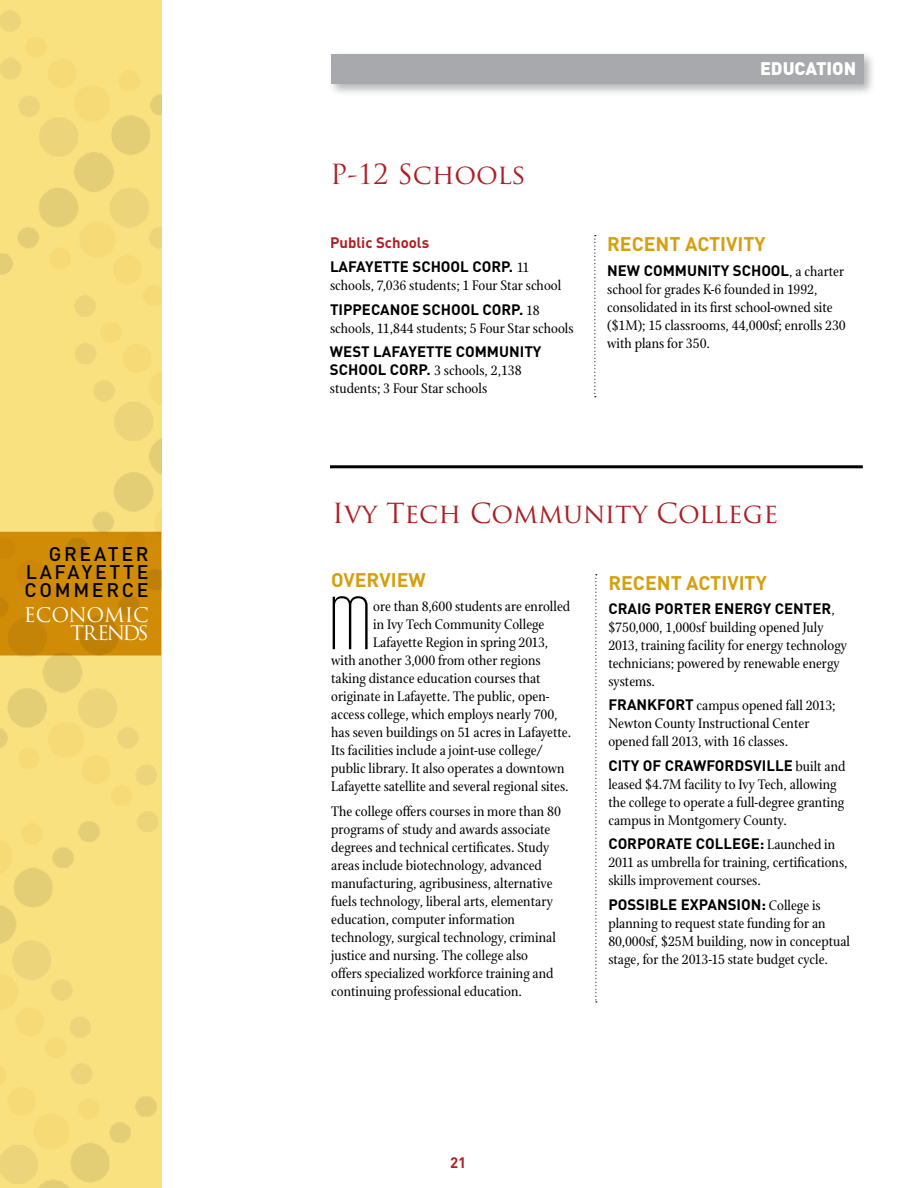
<style>
.page{position:relative;width:918px;height:1188px;background:#fff}
.page>*{position:absolute;margin:0;border:0;box-sizing:border-box;transform-origin:0 0}
.t1{font:300 75px "Solano Gothic Retro MVB";color:#000}
.t2{font:27px "Trajan Pro";color:#ad1f24}
.t3{font:700 19.5px "DIN";letter-spacing:.09em;color:#d59f0f}
.t4{font:500 19.5px/18px "DIN";letter-spacing:.14em;color:#000;text-align:justify}
.t5{font:19.5px/18px "Trajan Pro";letter-spacing:-.02em;color:#fff;text-align:right}
.t6{font:900 18px "DIN";color:#fff}
.t7{font:15px/18px "Stone Print";color:#000}
.t8{font:700 15px/24.5px "DIN";color:#000}
.t9{font:700 15px "DIN";color:#ad1f24}
.s1{color:#ad1f24}
.s2{font-family:"Stone Print";font-weight:400}
.s3{font-family:"DIN";font-weight:700}
</style>
<div class="page">
<div style="left:327px;top:50px;width:550px;height:46px;background:#000;opacity:.3"></div>
<div style="left:331px;top:54px;width:533px;height:30px;background:#a7a9ac"></div>
<svg style="left:594px;top:235px;width:2px;height:162px"></svg>
<div style="left:0;top:0;width:161px;height:1188px;background:#fae180"></div>
<svg style="left:0;top:532px;width:161px;height:124px;background:#cc8907"></svg>
<svg style="left:595px;top:574px;width:2px;height:428px"></svg>
<hr style="left:330px;top:465px;width:533px;height:3px;background:#000">
<h3 class="t4" style="left:25px;top:545px;width:126px;text-indent:24px">GREATER LAFAYETTE COMMERCE</h3>
<h3 class="t5" style="left:24px;top:606px;width:126px">ECONOMIC<br>TRENDS</h3>
<p class="t6" style="left:760px;top:56px;width:12px">EDU</p>
<p class="t6" style="left:795px;top:56px;width:22px">CATION</p>
<h2 class="t2" style="left:330px;top:157px;width:197px">P-12 Schools</h2>
<p class="t8" style="left:330px;top:229px;width:201px"><span class="s1">PUBLIC SCHOOLS<br></span>LAFAYETTE SCH OOL CORP. <span class="s2">11</span></p>
<p class="t7" style="left:330px;top:276px;width:233px">schools, 7,036 students; 1 Four Star school</p>
<p class="t8" style="left:330px;top:296px;width:211px">TIPPECANOE SCHOOL CORP. <span class="s2">18</span></p>
<p class="t7" style="left:330px;top:319px;width:245px">schools, 11,844 students; 5 Four Star schools</p>
<p class="t8" style="left:330px;top:339px;width:157px">WEST LAFAYETTE COMMUN</p>
<p class="t8" style="left:520px;top:339px;width:22px">ITY</p>
<p class="t7" style="left:330px;top:361px;width:193px"><span class="s3">SCH OOL CORP.</span> 3 schools, 2,138 students; 3 Four Star schools</p>
<h3 class="t3" style="left:607px;top:232px;width:159px">RECENT ACTIVITY</h3>
<p class="t8" style="left:607px;top:257px;width:68px">NEW COMMUN</p>
<p class="t8" style="left:708px;top:257px;width:138px">ITY SCH OOL<span class="s2">, a charter</span></p>
<p class="t7" style="left:607px;top:280px;width:240px">school for grades K-6 founded in 1992, consolidated in its first school-owned site ($1M); 15 classrooms, 44,000sf; enrolls 230 with plans for 350.</p>
<h2 class="t2" style="left:332px;top:496px;width:448px">Ivy Tech Community College</h2>
<h3 class="t3" style="left:331px;top:567px;width:96px">OVERVIEW</h3>
<p class="t7" style="left:373px;top:598px;width:199px">ore than 8,600 students are enrolled</p>
<p class="t7" style="left:373px;top:616px;width:173px">in Ivy Tech Community College</p>
<p class="t7" style="left:373px;top:634px;width:177px">Lafayette Region in spring 2013,</p>
<p class="t7" style="left:331px;top:652px;width:211px">with another 3,000 from other regions</p>
<p class="t7" style="left:331px;top:670px;width:211px">taking distance education courses that</p>
<p class="t7" style="left:331px;top:688px;width:220px">originate in Lafayette. The public, open-</p>
<p class="t7" style="left:331px;top:706px;width:228px">access college, which employs nearly 700,</p>
<p class="t7" style="left:331px;top:724px;width:242px">has seven buildings on 51 acres in Lafayette.</p>
<p class="t7" style="left:331px;top:742px;width:213px">Its facilities include a joint-use college/</p>
<p class="t7" style="left:331px;top:760px;width:235px">public library. It also operates a downtown</p>
<p class="t7" style="left:331px;top:778px;width:239px">Lafayette satellite and several regional sites.</p>
<p class="t7" style="left:331px;top:802px;width:231px">The college offers courses in more than 80 programs of study and awards associate degrees and technical certificates. Study areas include biotechnology, advanced manufacturing, agribusiness, alternative fuels technology, liberal arts, elementary education, computer information technology, surgical technology, criminal justice and nursing. The college also offers specialized workforce training and continuing professional education.</p>
<h1 class="t1" style="left:327px;top:582px;width:48px">M</h1>
<h3 class="t3" style="left:608px;top:570px;width:159px">RECENT ACTIVITY</h3>
<p class="t8" style="left:608px;top:596px;width:11px">CRA</p>
<p class="t8" style="left:637px;top:596px;width:97px">IG PORTER ENER</p>
<p class="t8" style="left:753px;top:596px;width:32px">GY CEN</p>
<p class="t8" style="left:804px;top:596px;width:32px">TER<span class="s2">,</span></p>
<p class="t7" style="left:608px;top:618px;width:240px">$750,000, 1,000sf building opened July 2013, training facility for energy technology technicians; powered by renewable energy systems.</p>
<p class="t8" style="left:608px;top:692px;width:11px">FRANK</p>
<p class="t7" style="left:608px;top:697px;width:229px;text-indent:49px"><span class="s3">FORT</span> campus opened fall 2013;<br>Newton County Instructional Center opened fall 2013, with 16 classes.</p>
<p class="t8" style="left:608px;top:753px;width:67px">CITY OF CRA</p>
<p class="t8" style="left:693px;top:753px;width:154px">WFORDSVILLE <span class="s2">built and</span></p>
<p class="t7" style="left:608px;top:775px;width:238px">leased $4.7M facility to Ivy Tech, allowing the college to operate a full-degree granting campus in Montgomery County.</p>
<p class="t8" style="left:608px;top:831px;width:228px">CORPORATE COLLEGE: <span class="s2">Launched in</span></p>
<p class="t7" style="left:608px;top:854px;width:241px">2011 as umbrella for training, certifications, skills improvement courses.</p>
<p class="t8" style="left:608px;top:892px;width:214px">POSSIBLE EXPANSION : <span class="s2">College is</span></p>
<p class="t7" style="left:608px;top:914px;width:243px">planning to request state funding for an<br>80,000sf, $25M building, now in conceptual stage, for the 2013-15 state budget cycle.</p>
<p class="t9" style="left:450px;top:1153px;width:18px">21</p>
</div>
